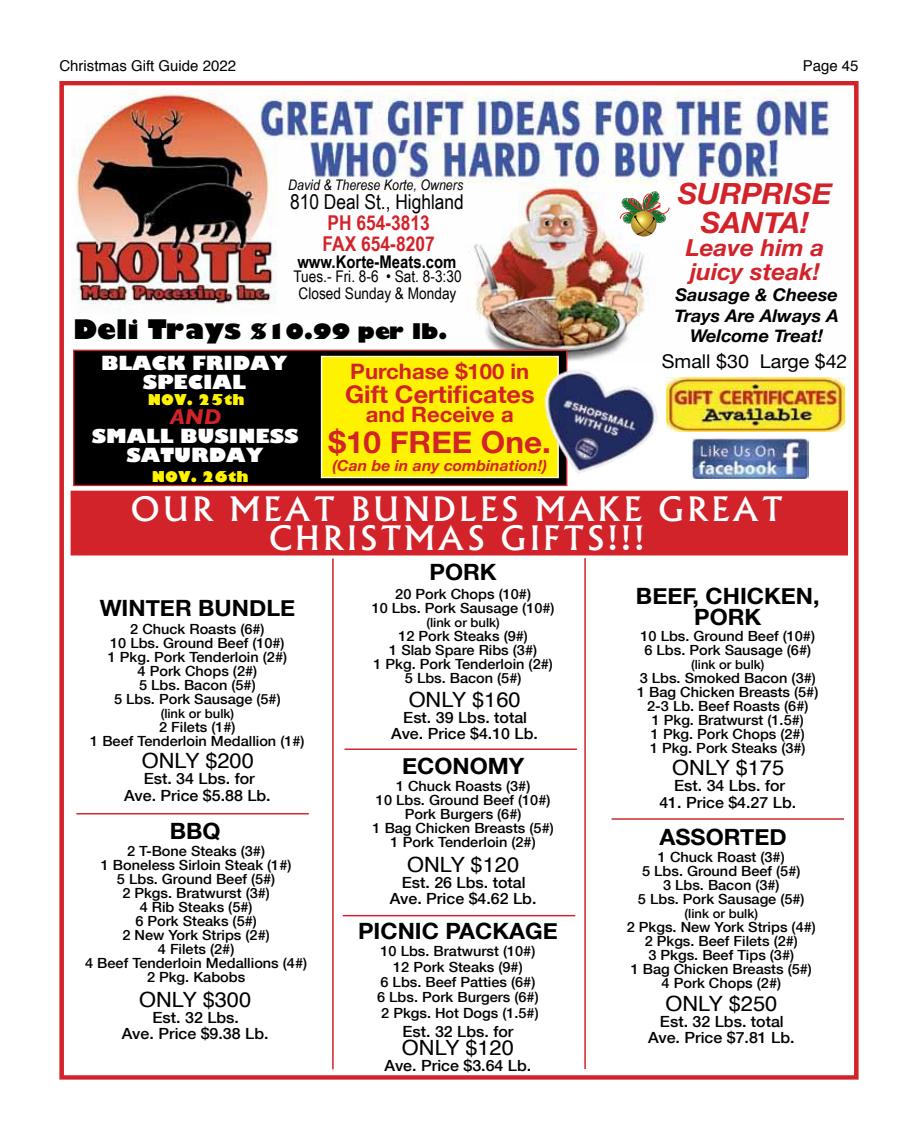
<style>
.page{position:relative;width:918px;height:1134px;background:#fff}
.page>*{position:absolute;margin:0;border:0;box-sizing:border-box;transform-origin:0 0}
.t1{font:500 32.1px/29.2px "Albertus";letter-spacing:.09em;color:#fff;text-align:center;scale:1.04 1}
.t2{font:700 30.45px "Helvetica Neue";color:#d2232a;scale:1.04 1}
.t3{font:italic 700 29.25px/29.2px "Helvetica Neue";color:#d2232a;text-align:center;scale:1.04 1}
.t4{font:700 24.3px "Helvetica Neue";color:#d2232a;scale:1.04 1}
.t5{font:italic 700 23.4px/23.4px "Helvetica Neue";color:#d2232a;scale:1.04 1}
.t6{font:700 22.5px/21px "Helvetica Neue";color:#000;text-align:center;scale:1.04 1}
.t7{font:italic 700 21.9px "Gill Sans";color:#d2232a;scale:1.04 1}
.t8{font:700 21.3px "Helvetica Neue";color:#d2232a;scale:1.04 1}
.t9{font:21px "Helvetica";color:#000;scale:1.04 1}
.t10{font:800 21px "Gill Sans";color:#000;scale:1.04 1}
.t11{font:700 20.4px/20.4px "Arial Narrow";color:#d2232a;scale:1.04 1}
.t12{font:20.4px "Arial Narrow";color:#000;scale:1.04 1}
.t13{font:800 19.05px/19px "Gill Sans";color:#fff;text-align:center;scale:1.04 1}
.t14{font:19.05px "Helvetica Neue";color:#000;scale:1.04 1}
.t15{font:italic 700 17.55px/20.4px "Helvetica Neue";color:#000;text-align:center;scale:1.04 1}
.t16{font:700 17.55px "Arial Narrow";color:#000;scale:1.04 1}
.t17{font:16.05px/16px "Arial Narrow";color:#000;text-align:center;scale:1.04 1}
.t18{font:500 15.45px/16px "Helvetica Neue";color:#000;text-align:center;scale:1.04 1}
.t19{font:italic 700 15.15px "Helvetica Neue";color:#d2232a;scale:1.04 1}
.t20{font:15px "Helvetica";color:#000}
.t21{font:italic 14.55px "Arial Narrow";color:#000;scale:1.04 1}
.t22{font:800 14.55px "Gill Sans";color:#fff200;scale:1.04 1}
.t23{font:500 13.95px/14px "Helvetica Neue";color:#000;text-align:center;scale:1.04 1}
.t24{font:500 12.6px "Helvetica Neue";color:#000;scale:1.04 1}
.s1{font-size:26.25px}
</style>
<div class="page">
<div style="left:59px;top:81px;width:800px;height:999px;border:4px solid #d2232a"></div>
<img style="left:71px;top:90px;width:760px;height:267px">
<img style="left:693px;top:439px;width:115px;height:40px">
<div style="left:74px;top:350px;width:493px;height:135px;background:#000"></div>
<div style="left:73px;top:350px;width:494px;height:136px;border:1px solid #d2232a"></div>
<img style="left:667px;top:377px;width:178px;height:54px">
<div style="left:322px;top:356px;width:236px;height:122px;background:#fff200"></div>
<div style="left:321px;top:356px;width:238px;height:122px;border:1px solid #fff"></div>
<div style="left:71px;top:491px;width:776px;height:64px;background:#d2232a"></div>
<div style="left:71px;top:491px;width:777px;height:65px;border:1px solid #d2232a"></div>
<hr style="left:332px;top:558px;width:2px;height:511px;background:#d2232a">
<hr style="left:584px;top:558px;width:2px;height:511px;background:#d2232a">
<hr style="left:76px;top:813px;width:233px;height:2px;background:#d2232a">
<hr style="left:345px;top:748px;width:232px;height:2px;background:#d2232a">
<hr style="left:612px;top:818px;width:232px;height:2px;background:#d2232a">
<img style="left:522px;top:357px;width:145px;height:136px">
<hr style="left:343px;top:915px;width:232px;height:1px;background:#d2232a">
<svg style="left:620px;top:191px;width:50px;height:46px"></svg>
<p class="t20" style="left:59px;top:54px;width:178px">Christmas Gift Guide 2022</p>
<p class="t20" style="left:803px;top:54px;width:57px">Page 45</p>
<p class="t21" style="left:288px;top:177px;width:170px">David &amp; Therese Korte, Owners</p>
<h3 class="t12" style="left:290px;top:190px;width:169px">810 Deal St., Highland</h3>
<h3 class="t11" style="left:323px;top:213px;width:109px">PH 654-3813<br>FAX 654-8207</h3>
<p class="t16" style="left:297px;top:252px;width:155px">www.Korte-Meats.com</p>
<p class="t17" style="left:293px;top:269px;width:163px">Tues.- Fri. 8-6 • Sat. 8-3:30<br>Closed Sunday &amp; Monday</p>
<h3 class="t10" style="left:73px;top:315px;width:361px"><span class="s1">Deli Trays</span> $10.99 per lb.</h3>
<h3 class="t13" style="left:101px;top:354px;width:181px">BLACK FRIDAY<br>SPECIAL</h3>
<p class="t22" style="left:148px;top:388px;width:95px">NOV. 25th</p>
<h3 class="t7" style="left:170px;top:404px;width:51px">AND</h3>
<h3 class="t13" style="left:92px;top:427px;width:200px">SMALL BUSINESS<br>SATURDAY</h3>
<p class="t22" style="left:152px;top:465px;width:95px">NOV. 26th</p>
<h3 class="t8" style="left:350px;top:358px;width:174px">Purchase $100 in</h3>
<h3 class="t4" style="left:345px;top:380px;width:184px">Gift Certificates</h3>
<h3 class="t8" style="left:366px;top:402px;width:144px">and Receive a</h3>
<h2 class="t2" style="left:329px;top:423px;width:215px">$10 FREE One.</h2>
<p class="t19" style="left:332px;top:456px;width:208px">(Can be in any combination!)</p>
<h3 class="t3" style="left:678px;top:178px;width:150px">SURPRISE<br>SANTA!</h3>
<h3 class="t5" style="left:686px;top:236px;width:135px">Leave him a juicy steak!</h3>
<p class="t15" style="left:675px;top:285px;width:159px">Sausage &amp; Cheese<br>Trays Are Always A<br>Welcome Treat!</p>
<h3 class="t14" style="left:662px;top:350px;width:180px">Small $30 Large $42</h3>
<h1 class="t1" style="left:131px;top:495px;width:628px">OUR MEAT BUNDLES MAKE GREAT<br>CHRISTMAS GIFTS!!!</h1>
<h3 class="t6" style="left:100px;top:597px;width:189px">WINTER BUNDLE</h3>
<p class="t23" style="left:108px;top:622px;width:174px">2 Chuck Roasts (6#)<br>10 Lbs. Ground Beef (10#)<br>1 Pkg. Pork Tenderloin (2#)<br>4 Pork Chops (2#)<br>5 Lbs. Bacon (5#)<br>5 Lbs. Pork Sausage (5#)</p>
<p class="t24" style="left:161px;top:706px;width:72px">(link or bulk)</p>
<p class="t23" style="left:90px;top:720px;width:208px">2 Filets (1#)<br>1 Beef Tenderloin Medallion (1#)</p>
<h3 class="t9" style="left:142px;top:745px;width:109px">ONLY $200</h3>
<p class="t18" style="left:124px;top:770px;width:143px;line-height:17px">Est. 34 Lbs. for<br>Ave. Price $5.88 Lb.</p>
<h3 class="t6" style="left:170px;top:820px;width:50px">BBQ</h3>
<p class="t23" style="left:85px;top:844px;width:215px">2 T-Bone Steaks (3#)<br>1 Boneless Sirloin Steak (1#)<br>5 Lbs. Ground Beef (5#)<br>2 Pkgs. Bratwurst (3#)<br>4 Rib Steaks (5#)<br>6 Pork Steaks (5#)<br>2 New York Strips (2#)<br>4 Filets (2#)<br>4 Beef Tenderloin Medallions (4#)<br>2 Pkg. Kabobs</p>
<h3 class="t9" style="left:139px;top:983px;width:109px">ONLY $300</h3>
<p class="t18" style="left:122px;top:1009px;width:143px">Est. 32 Lbs.<br>Ave. Price $9.38 Lb.</p>
<h3 class="t6" style="left:430px;top:561px;width:66px">PORK</h3>
<p class="t23" style="left:372px;top:587px;width:177px">20 Pork Chops (10#)<br>10 Lbs. Pork Sausage (10#)</p>
<p class="t24" style="left:426px;top:615px;width:72px">(link or bulk)</p>
<p class="t23" style="left:374px;top:629px;width:174px">12 Pork Steaks (9#)<br>1 Slab Spare Ribs (3#)<br>1 Pkg. Pork Tenderloin (2#)<br>5 Lbs. Bacon (5#)</p>
<h3 class="t9" style="left:409px;top:683px;width:109px">ONLY $160</h3>
<p class="t18" style="left:391px;top:709px;width:143px">Est. 39 Lbs. total<br>Ave. Price $4.10 Lb.</p>
<h3 class="t6" style="left:402px;top:755px;width:119px">ECONOMY</h3>
<p class="t23" style="left:373px;top:778px;width:176px">1 Chuck Roasts (3#)<br>10 Lbs. Ground Beef (10#)<br>Pork Burgers (6#)<br>1 Bag Chicken Breasts (5#)<br>1 Pork Tenderloin (2#)</p>
<h3 class="t9" style="left:407px;top:848px;width:109px">ONLY $120</h3>
<p class="t18" style="left:390px;top:874px;width:143px">Est. 26 Lbs. total<br>Ave. Price $4.62 Lb.</p>
<h3 class="t6" style="left:358px;top:920px;width:194px">PICNIC PACKAGE</h3>
<p class="t23" style="left:377px;top:943px;width:157px;line-height:15.5px">10 Lbs. Bratwurst (10#)<br>12 Pork Steaks (9#)<br>6 Lbs. Beef Patties (6#)<br>6 Lbs. Pork Burgers (6#)<br>2 Pkgs. Hot Dogs (1.5#)</p>
<h3 class="t9" style="left:402px;top:1032px;width:109px">ONLY $120</h3>
<p class="t18" style="left:402px;top:1024px;width:108px">Est. 32 Lbs. for</p>
<p class="t18" style="left:385px;top:1058px;width:143px">Ave. Price $3.64 Lb.</p>
<h3 class="t6" style="left:636px;top:585px;width:178px">BEEF, CHICKEN,<br>PORK</h3>
<p class="t23" style="left:641px;top:629px;width:169px;text-align:left">10 Lbs. Ground Beef (10#)<br>6 Lbs. Pork Sausage (6#)</p>
<p class="t24" style="left:691px;top:657px;width:72px">(link or bulk)</p>
<p class="t23" style="left:637px;top:671px;width:176px">3 Lbs. Smoked Bacon (3#)<br>1 Bag Chicken Breasts (5#)<br>2-3 Lb. Beef Roasts (6#)<br>1 Pkg. Bratwurst (1.5#)<br>1 Pkg. Pork Chops (2#)<br>1 Pkg. Pork Steaks (3#)</p>
<h3 class="t9" style="left:672px;top:752px;width:109px">ONLY $175</h3>
<p class="t18" style="left:674px;top:777px;width:108px">Est. 34 Lbs. for</p>
<p class="t18" style="left:659px;top:794px;width:133px">41. Price $4.27 Lb.</p>
<h3 class="t6" style="left:660px;top:826px;width:124px">ASSORTED</h3>
<p class="t23" style="left:638px;top:850px;width:162px">1 Chuck Roast (3#)<br>5 Lbs. Ground Beef (5#)<br>3 Lbs. Bacon (3#)<br>5 Lbs. Pork Sausage (5#)</p>
<p class="t24" style="left:685px;top:906px;width:72px">(link or bulk)</p>
<p class="t23" style="left:627px;top:920px;width:183px">2 Pkgs. New York Strips (4#)<br>2 Pkgs. Beef Filets (2#)<br>3 Pkgs. Beef Tips (3#)<br>1 Bag Chicken Breasts (5#)<br>4 Pork Chops (2#)</p>
<h3 class="t9" style="left:665px;top:987px;width:109px">ONLY $250</h3>
<p class="t18" style="left:648px;top:1013px;width:143px">Est. 32 Lbs. total<br>Ave. Price $7.81 Lb.</p>
</div>
